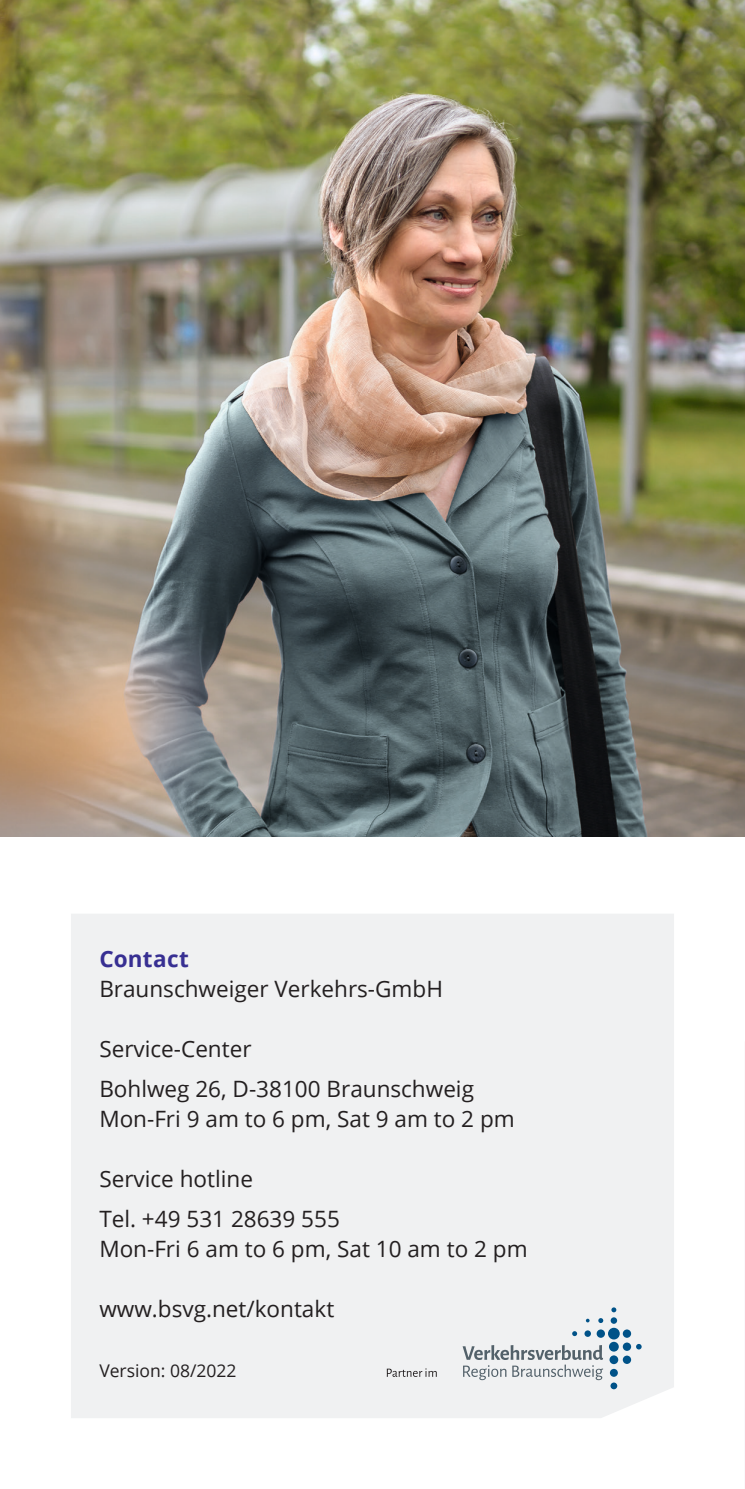
<style>
.page{position:relative;width:745px;height:1489px;background:#fff}
.page>*{position:absolute;margin:0;border:0;box-sizing:border-box;transform-origin:0 0}
.t1{font:22.5px/40px "Open Sans";color:#231f20}
.t2{font:700 22.5px "Open Sans";letter-spacing:.01em;color:#372f92}
.t3{font:17.5px "Open Sans";color:#231f20}
</style>
<div class="page">
<img style="left:0;top:0;width:744px;height:836px">
<hr style="left:744px;top:1041px;width:1px;height:447px;background:#fcf9fb">
<div style="left:71px;top:914px;width:602px;height:503px;background:#f0f1f2"></div>
<svg style="left:462px;top:1344px;width:140px;height:35px"></svg>
<svg style="left:607px;top:1327px;width:12px;height:12px"></svg>
<svg style="left:608px;top:1341px;width:10px;height:10px"></svg>
<div style="left:609px;top:1355px;width:9px;height:8px;background:#005288;border-radius:50%"></div>
<svg style="left:609px;top:1368px;width:8px;height:8px"></svg>
<div style="left:610px;top:1382px;width:7px;height:7px;background:#005288;border-radius:50%"></div>
<div style="left:596px;top:1329px;width:8px;height:8px;background:#005288;border-radius:50%"></div>
<svg style="left:571px;top:1330px;width:5px;height:5px"></svg>
<svg style="left:584px;top:1330px;width:6px;height:6px"></svg>
<svg style="left:635px;top:1343px;width:6px;height:6px"></svg>
<svg style="left:598px;top:1317px;width:5px;height:5px"></svg>
<svg style="left:610px;top:1307px;width:6px;height:16px"></svg>
<svg style="left:585px;top:1318px;width:4px;height:4px"></svg>
<div style="left:622px;top:1329px;width:8px;height:8px;background:#005288;border-radius:50%"></div>
<div style="left:622px;top:1342px;width:8px;height:8px;background:#005288;border-radius:50%"></div>
<div style="left:622px;top:1355px;width:8px;height:8px;background:#005288;border-radius:50%"></div>
<svg style="left:386px;top:1368px;width:50px;height:8px"></svg>
<p class="t2" style="left:99px;top:943px;width:91px">Contact</p>
<p class="t1" style="left:99px;top:968px;width:345px">Braunschweiger Verkehrs-GmbH</p>
<p class="t1" style="left:99px;top:1028px;width:376px">Service-Center<br>Bohlweg 26, D-38100 Braunschweig</p>
<p class="t1" style="left:99px;top:1098px;width:416px">Mon-Fri 9 am to 6 pm, Sat 9 am to 2 pm</p>
<p class="t1" style="left:99px;top:1158px;width:242px">Service hotline<br>Tel. +49 531 28639 555</p>
<p class="t1" style="left:99px;top:1228px;width:429px">Mon-Fri 6 am to 6 pm, Sat 10 am to 2 pm</p>
<p class="t1" style="left:99px;top:1288px;width:236px">www.bsvg.net/kontakt</p>
<p class="t3" style="left:99px;top:1358px;width:139px">Version: 08/2022</p>
</div>
